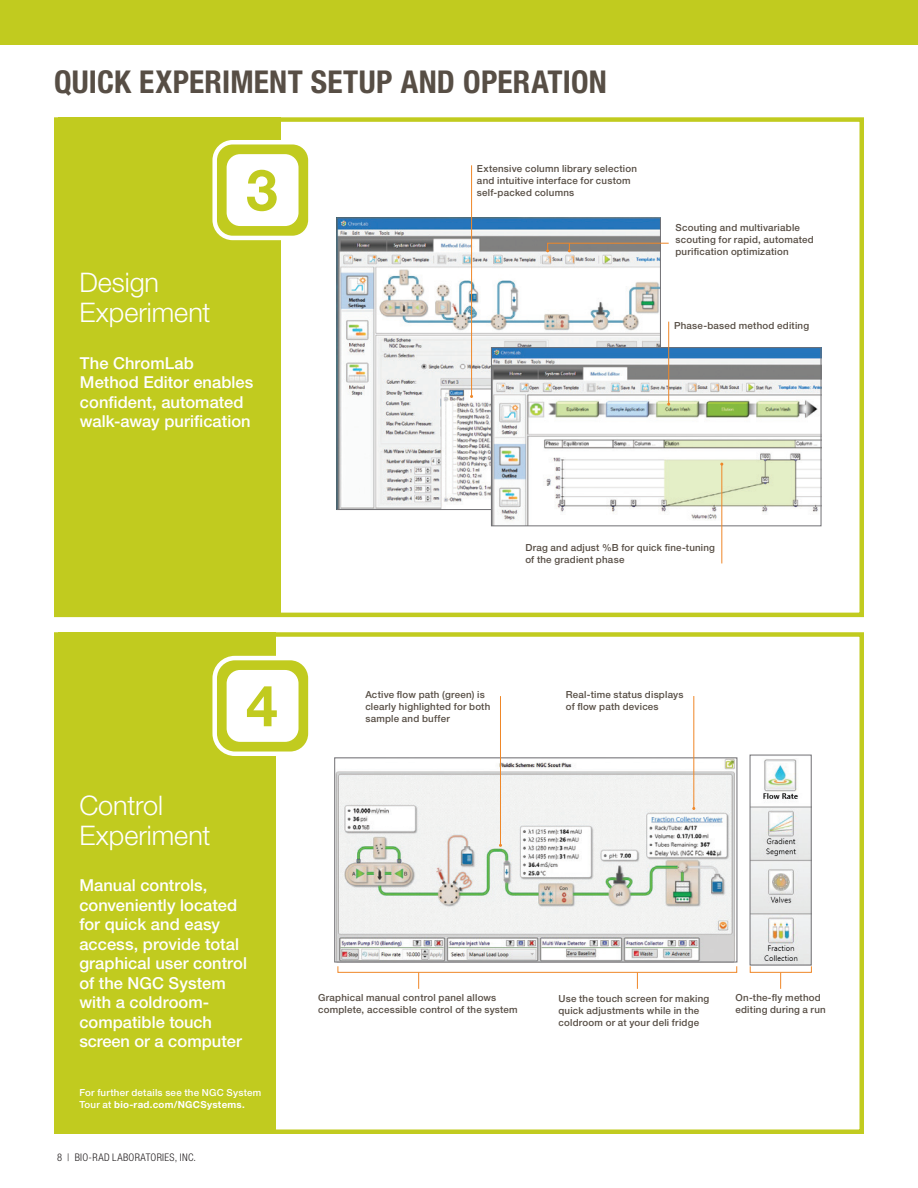
<style>
.page{position:relative;width:918px;height:1188px;background:#fff}
.page>*{position:absolute;margin:0;border:0;box-sizing:border-box;transform-origin:0 0}
.t1{font:700 57px "Helvetica Neue LT Std";color:#c1cb1f}
.t2{font:700 condensed 31.5px "Helvetica Neue LT Std";letter-spacing:.005em;color:#574e45}
.t3{font:300 27px/30px "Helvetica Neue LT Std";color:#fff}
.t4{font:500 16.5px/19.5px "Helvetica Neue LT Std";letter-spacing:.005em;color:#fff}
.t5{font:300 condensed 10.5px "Helvetica Neue LT Std";letter-spacing:.035em;color:#231f20}
.t6{font:500 9.75px/12px "Helvetica Neue LT Std";letter-spacing:.02em;color:#574e45}
.t7{font:500 9.75px/12px "Helvetica Neue LT Std";letter-spacing:.02em;color:#fff}
.s1{font-weight:700}
</style>
<div class="page">
<div style="left:0;top:0;width:918px;height:45px;background:#c1cb1f"></div>
<div style="left:58px;top:632px;width:218px;height:502px;background:#c1cb1f"></div>
<div style="left:54px;top:632px;width:810px;height:502px;border:4px solid #c1cb1f"></div>
<div style="left:54px;top:117px;width:810px;height:500px;background:#fff;border:4px solid #c1cb1f"></div>
<div style="left:58px;top:117px;width:223px;height:500px;background:#c1cb1f"></div>
<div style="left:215px;top:142px;width:95px;height:96px;background:#c1cb1f;border-radius:18px"></div>
<div style="left:212px;top:140px;width:101px;height:100px;border:4px solid #fff;border-radius:18px"></div>
<div style="left:227px;top:154px;width:72px;height:72px;background:#fff;border-radius:13px"></div>
<img style="left:337px;top:760px;width:398px;height:200px">
<div style="left:335px;top:758px;width:402px;height:204px;border:1px solid #717074"></div>
<img style="left:339px;top:220px;width:320px;height:288px">
<div style="left:338px;top:966px;width:399px;height:7px;border:1px solid #ef8728"></div>
<hr style="left:500px;top:696px;width:1px;height:149px;background:#ef8728">
<svg style="left:418px;top:973px;width:1px;height:16px"></svg>
<svg style="left:637px;top:973px;width:1px;height:16px"></svg>
<div style="left:750px;top:966px;width:62px;height:7px;border:1px solid #ef8728"></div>
<svg style="left:780px;top:973px;width:1px;height:16px"></svg>
<hr style="left:693px;top:696px;width:1px;height:112px;background:#ef8728">
<hr style="left:471px;top:165px;width:1px;height:231px;background:#ef8728">
<img style="left:493px;top:349px;width:326px;height:175px">
<div style="left:491px;top:347px;width:330px;height:179px;border:1px solid #717074"></div>
<hr style="left:668px;top:322px;width:1px;height:82px;background:#ef8728">
<hr style="left:721px;top:464px;width:1px;height:99px;background:#ef8728">
<svg style="left:546px;top:242px;width:123px;height:10px"></svg>
<img style="left:752px;top:759px;width:57px;height:204px">
<div style="left:750px;top:755px;width:61px;height:210px;border:1px solid #717074"></div>
<div style="left:215px;top:658px;width:95px;height:96px;background:#c1cb1f;border-radius:20px"></div>
<div style="left:212px;top:656px;width:101px;height:100px;border:4px solid #fff;border-radius:20px"></div>
<div style="left:227px;top:670px;width:72px;height:72px;background:#fff;border-radius:13px"></div>
<h2 class="t2" style="left:54px;top:62px;width:555px">QUICK EXPERIMENT SETUP AND OPERATION</h2>
<h1 class="t1" style="left:246px;top:155px;width:33px">3</h1>
<h3 class="t3" style="left:79px;top:267px;width:133px">Design<br>Experiment</h3>
<h3 class="t4" style="left:80px;top:353px;width:175px">The ChromLab<br>Method Editor enables confident, automated walk-away purification</h3>
<p class="t6" style="left:477px;top:163px;width:162px">Extensive column library selection and intuitive interface for custom self-packed columns</p>
<p class="t6" style="left:675px;top:221px;width:140px">Scouting and multivariable scouting for rapid, automated purification optimization</p>
<p class="t6" style="left:674px;top:319px;width:137px">Phase-based method editing</p>
<p class="t6" style="left:525px;top:542px;width:191px">Drag and adjust %B for quick fine-tuning of the gradient phase</p>
<h3 class="t3" style="left:79px;top:790px;width:133px">Control<br>Experiment</h3>
<h1 class="t1" style="left:246px;top:671px;width:33px">4</h1>
<h3 class="t4" style="left:79px;top:875px;width:169px">Manual controls, conveniently located for quick and easy access, provide total graphical user control of the NGC System with a coldroom&shy;compatible touch screen or a computer</h3>
<p class="t7" style="left:79px;top:1086px;width:183px">For further details see the NGC System<br>Tour at <span class="s1">bio-rad.com/NGCSystems.</span></p>
<p class="t5" style="left:57px;top:1151px;width:140px">8 | BIO-RAD LABORATORIES, INC.</p>
<p class="t6" style="left:365px;top:689px;width:127px">Active flow path (green) is clearly highlighted for both sample and buffer</p>
<p class="t6" style="left:566px;top:689px;width:119px">Real-time status displays of flow path devices</p>
<p class="t6" style="left:318px;top:992px;width:201px">Graphical manual control panel allows complete, accessible control of the system</p>
<p class="t6" style="left:558px;top:993px;width:152px">Use the touch screen for making quick adjustments while in the coldroom or at your deli fridge</p>
<p class="t6" style="left:735px;top:992px;width:92px">On-the-fly method editing during a run</p>
</div>
